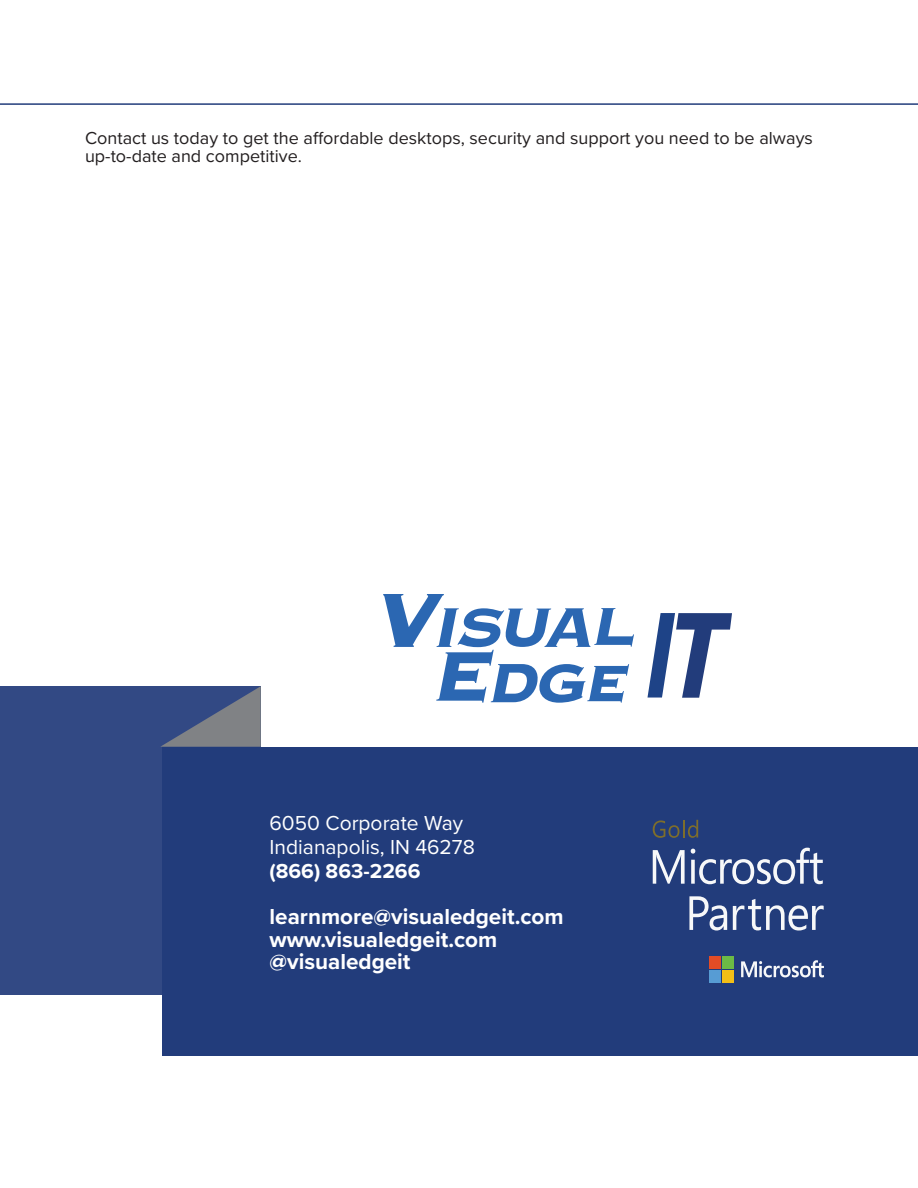
<style>
.page{position:relative;width:918px;height:1188px;background:#fff}
.page>*{position:absolute;margin:0;border:0;box-sizing:border-box;transform-origin:0 0}
.Content{font:700 22.5px "Proxima Nova";color:#fff}
.Content-2{font:21px "Proxima Nova";color:#fff}
.Content-3{font:700 21px "Proxima Nova";color:#fff}
.Normal_text{font:18px/18px "Proxima Nova";color:#231f20}
</style>
<div class="page">
<div style="left:0;top:686px;width:261px;height:309px;background:#324984"></div>
<svg style="left:161px;top:686px;width:100px;height:61px"></svg>
<div style="left:162px;top:747px;width:756px;height:309px;background:#223c7b"></div>
<svg style="left:383px;top:594px;width:251px;height:109px"></svg>
<svg style="left:647px;top:613px;width:85px;height:85px"></svg>
<hr style="left:0;top:103px;width:918px;height:2px;background:#223c7b">
<svg style="left:653px;top:850px;width:32px;height:34px"></svg>
<svg style="left:691px;top:848px;width:132px;height:36px"></svg>
<svg style="left:689px;top:896px;width:38px;height:35px"></svg>
<svg style="left:733px;top:899px;width:91px;height:32px"></svg>
<svg style="left:741px;top:960px;width:83px;height:17px"></svg>
<div style="left:709px;top:956px;width:12px;height:13px;background:#e34c25"></div>
<div style="left:722px;top:956px;width:12px;height:13px;background:#6cbb45"></div>
<div style="left:709px;top:970px;width:12px;height:12px;background:#579cd4"></div>
<div style="left:722px;top:970px;width:12px;height:12px;background:#f3bf17"></div>
<svg style="left:653px;top:820px;width:45px;height:18px"></svg>
<p class="Normal_text" style="left:85px;top:128px;width:729px">Contact us today to get the affordable desktops, security and support you need to be always up-to-date and competitive.</p>
<p class="Content-2" style="left:270px;top:807px;width:195px">6050 Corporate Way</p>
<p class="Content-2" style="left:270px;top:831px;width:207px">Indianapolis, IN 46278</p>
<p class="Content-3" style="left:270px;top:855px;width:152px">(866) 863-2266</p>
<p class="Content" style="left:270px;top:900px;width:296px">learnmore@visualedgeit.com</p>
<p class="Content" style="left:270px;top:923px;width:229px">www.visualedgeit.com</p>
<p class="Content" style="left:270px;top:945px;width:143px">@visualedgeit</p>
</div>
